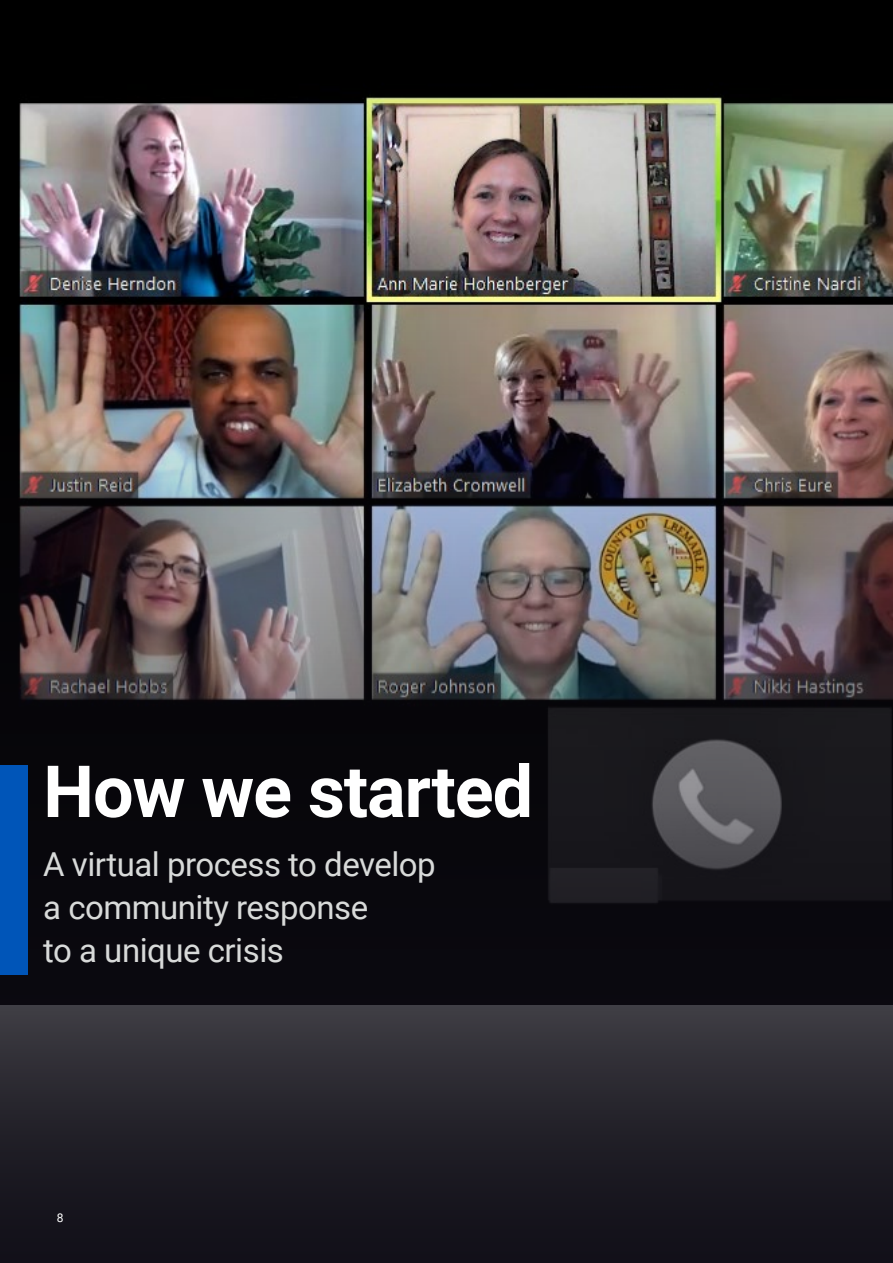
<style>
.page{position:relative;width:893px;height:1263px;background:#fff}
.page>*{position:absolute;margin:0;border:0;box-sizing:border-box;transform-origin:0 0}
.t1{font:700 72px "Roboto";letter-spacing:-.015em;color:#fff}
.t2{font:33px/43.3px "Roboto";letter-spacing:-.015em;color:#d8dad9}
.t3{font:12px "Roboto";color:#fff}
</style>
<div class="page">
<img style="left:0;top:0;width:893px;height:204px">
<img style="left:0;top:204px;width:893px;height:1059px">
<div style="left:0;top:765px;width:28px;height:209px;background:#0055b8"></div>
<h1 class="t1" style="left:43px;top:741px;width:491px">How we started</h1>
<p class="t2" style="left:43px;top:841px;width:394px">A virtual process to develop a community response<br>to a unique crisis</p>
<p class="t3" style="left:57px;top:1209px;width:8px">8</p>
</div>
